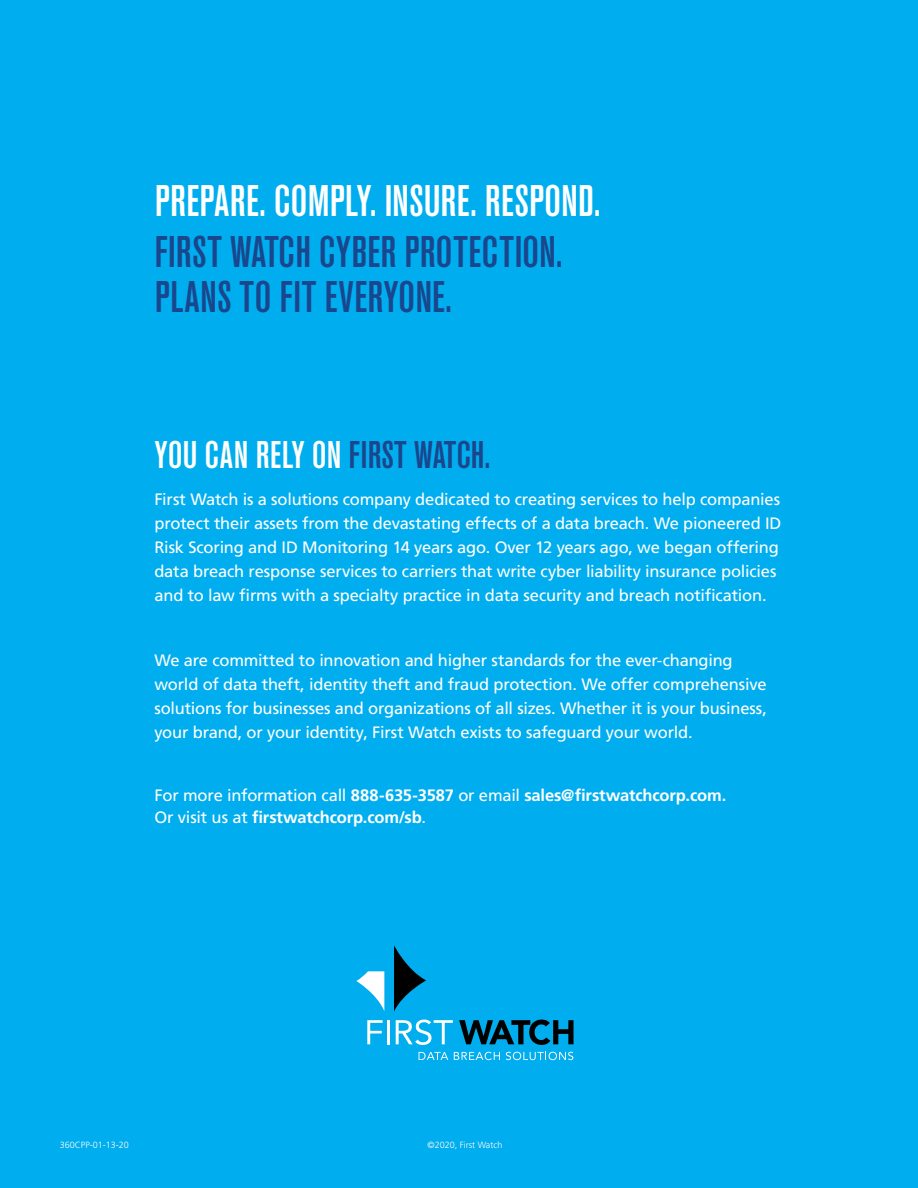
<style>
.page{position:relative;width:918px;height:1188px;background:#00aeef}
.page>*{position:absolute;margin:0;border:0;box-sizing:border-box;transform-origin:0 0}
.t1{font:46.5px/45px "C Akzidenz Bld";letter-spacing:-.01em;color:#1a468d}
.t2{font:46.5px "C Akzidenz Bld";letter-spacing:-.01em;color:#fff}
.t3{font:40.5px "C Akzidenz Bld";letter-spacing:-.015em;color:#fff}
.t4{font:16.5px/24px "Frutiger";letter-spacing:-.01em;color:#fff}
.t5{font:700 16.5px/22.5px "Frutiger";letter-spacing:-.01em;color:#fff}
.t6{font:300 9px "Frutiger";color:#fff}
.s1{color:#1a468d}
.s2{font-weight:400}
</style>
<div class="page">
<svg style="left:394px;top:945px;width:32px;height:67px"></svg>
<svg style="left:356px;top:971px;width:28px;height:39px"></svg>
<svg style="left:367px;top:1020px;width:16px;height:24px"></svg>
<hr style="left:387px;top:1020px;width:3px;height:24px;background:#fff">
<svg style="left:396px;top:1020px;width:57px;height:25px"></svg>
<svg style="left:459px;top:1020px;width:115px;height:25px"></svg>
<svg style="left:419px;top:1052px;width:29px;height:8px"></svg>
<svg style="left:454px;top:1052px;width:46px;height:8px"></svg>
<svg style="left:506px;top:1052px;width:67px;height:8px"></svg>
<h1 class="t2" style="left:154px;top:169px;width:448px">PREPARE. COMPLY. INSURE. RESPOND.</h1>
<h1 class="t1" style="left:154px;top:233px;width:410px">FIRST WATCH CYBER PROTECTION.<br>PLANS TO FIT EVERYONE.</h1>
<h2 class="t3" style="left:154px;top:427px;width:338px">YOU CAN RELY ON <span class="s1">FIRST WATCH.</span></h2>
<p class="t4" style="left:154px;top:487px;width:629px">First Watch is a solutions company dedicated to creating services to help companies protect their assets from the devastating effects of a data breach. We pioneered ID Risk Scoring and ID Monitoring 14 years ago. Over 12 years ago, we began offering data breach response services to carriers that write cyber liability insurance policies and to law firms with a specialty practice in data security and breach notification.</p>
<p class="t4" style="left:154px;top:648px;width:614px">We are committed to innovation and higher standards for the ever-changing world of data theft, identity theft and fraud protection. We offer comprehensive solutions for businesses and organizations of all sizes. Whether it is your business, your brand, or your identity, First Watch exists to safeguard your world.</p>
<p class="t5" style="left:154px;top:784px;width:573px"><span class="s2">For more information call</span> 888-635-3587 <span class="s2">or email</span> sales@firstwatchcorp.com.<br><span class="s2">Or visit us at</span> firstwatchcorp.com/sb<span class="s2">.</span></p>
<p class="t6" style="left:60px;top:1139px;width:71px">360CPP-01-13-20</p>
<p class="t6" style="left:428px;top:1139px;width:76px">©2020, First Watch</p>
</div>
